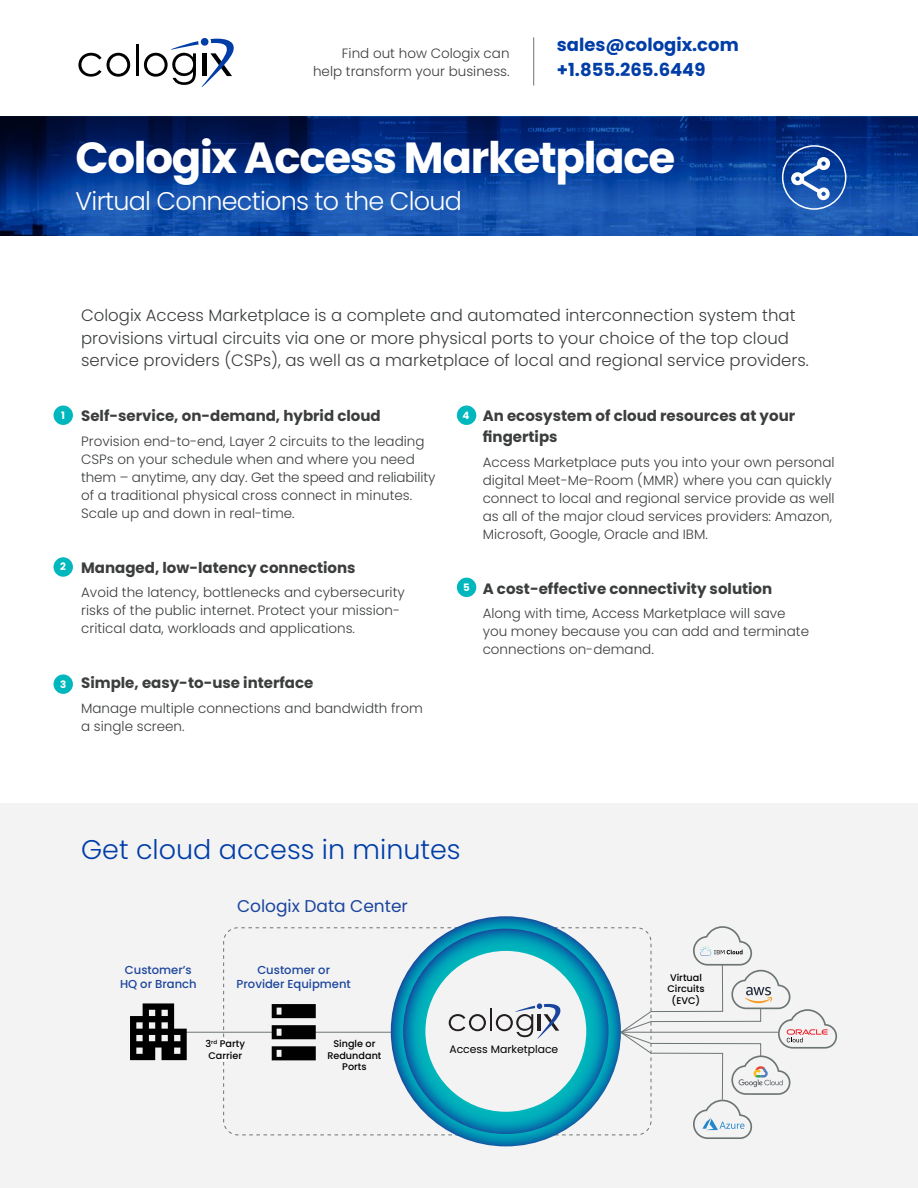
<style>
.page{position:relative;width:918px;height:1188px;background:#fff}
.page>*{position:absolute;margin:0;border:0;box-sizing:border-box;transform-origin:0 0}
.t1{font:700 43.5px "Poppins";letter-spacing:-.03em;color:#fff}
.t2{font:300 27px "Poppins";color:#003da7}
.t3{font:300 25.5px "Poppins";letter-spacing:-.03em;color:#fff}
.t4{font:700 18px/25.5px "Poppins";color:#003da7}
.t5{font:16.95px "Poppins";color:#1b459c}
.t6{font:300 16.5px/22.5px "Poppins";color:#3c3e3e}
.t7{font:700 15px/21px "Poppins";color:#3c3e3e}
.t8{font:300 13.5px/18px "Poppins";color:#3c3e3e}
.t9{font:500 11.55px/14px "Poppins";color:#1b459c;text-align:center}
.t10{font:10.8px "Poppins";color:#000}
.t11{font:700 10.2px "Poppins";color:#fff}
.t12{font:500 9.6px/11.6px "Poppins";color:#000;text-align:center}
</style>
<div class="page">
<div style="left:0;top:804px;width:918px;height:384px;background:#f3f3f4"></div>
<svg style="left:0;top:117px;width:918px;height:118px;background:#0b3c90"></svg>
<div style="left:782px;top:145px;width:64px;height:65px;border:2px solid #fff;border-radius:50%"></div>
<svg style="left:791px;top:157px;width:39px;height:43px"></svg>
<svg style="left:78px;top:53px;width:52px;height:24px"></svg>
<hr style="left:136px;top:45px;width:2px;height:31px;background:#000">
<svg style="left:144px;top:39px;width:90px;height:48px"></svg>
<div style="left:201px;top:38px;width:8px;height:8px;background:#003da7;border-radius:50%"></div>
<hr style="left:533px;top:37px;width:1px;height:49px;background:#6d7474">
<hr style="left:168px;top:1032px;width:105px;height:1px;background:#6d7574">
<hr style="left:288px;top:1032px;width:106px;height:1px;background:#6d7574">
<svg style="left:130px;top:1003px;width:57px;height:57px"></svg>
<svg style="left:272px;top:1004px;width:44px;height:56px"></svg>
<svg style="left:391px;top:916px;width:229px;height:230px"></svg>
<svg style="left:403px;top:929px;width:206px;height:205px"></svg>
<svg style="left:620px;top:926px;width:217px;height:213px"></svg>
<div style="left:220px;top:1040px;width:7px;height:21px;background:#fff"></div>
<div style="left:54px;top:406px;width:19px;height:19px;background:#00b7bd;border-radius:50%"></div>
<div style="left:54px;top:557px;width:19px;height:20px;background:#00b7bd;border-radius:50%"></div>
<div style="left:54px;top:674px;width:19px;height:20px;background:#00b7bd;border-radius:50%"></div>
<div style="left:457px;top:406px;width:19px;height:19px;background:#00b7bd;border-radius:50%"></div>
<div style="left:457px;top:578px;width:19px;height:19px;background:#00b7bd;border-radius:50%"></div>
<p class="t8" style="left:313px;top:44px;width:198px;text-align:right">Find out how Cologix can help transform your business.</p>
<h3 class="t4" style="left:557px;top:32px;width:183px">sales@cologix.com +1.855.265.6449</h3>
<h1 class="t1" style="left:76px;top:132px;width:601px">Cologix Access Marketplace</h1>
<h3 class="t3" style="left:76px;top:187px;width:388px">Virtual Connections to the Cloud</h3>
<p class="t11" style="left:61px;top:410px;width:5px">1</p>
<p class="t11" style="left:60px;top:561px;width:7px">2</p>
<p class="t11" style="left:60px;top:679px;width:8px">3</p>
<p class="t6" style="left:81px;top:304px;width:729px">Cologix Access Marketplace is a complete and automated interconnection system that provisions virtual circuits via one or more physical ports to your choice of the top cloud service providers (CSPs), as well as a marketplace of local and regional service providers.</p>
<p class="t7" style="left:81px;top:405px;width:301px">Self-service, on-demand, hybrid cloud</p>
<p class="t8" style="left:81px;top:432px;width:356px">Provision end-to-end, Layer 2 circuits to the leading CSPs on your schedule when and where you need them – anytime, any day. Get the speed and reliability of a traditional physical cross connect in minutes.<br>Scale up and down in real-time.</p>
<p class="t7" style="left:81px;top:557px;width:276px">Managed, low-latency connections</p>
<p class="t8" style="left:81px;top:584px;width:325px">Avoid the latency, bottlenecks and cybersecurity risks of the public internet. Protect your mission&shy;critical data, workloads and applications.</p>
<p class="t7" style="left:81px;top:672px;width:234px">Simple, easy-to-use interface</p>
<p class="t8" style="left:81px;top:699px;width:343px">Manage multiple connections and bandwidth from a single screen.</p>
<p class="t7" style="left:483px;top:405px;width:314px">An ecosystem of cloud resources at your fingertips</p>
<p class="t8" style="left:483px;top:453px;width:354px">Access Marketplace puts you into your own personal digital Meet-Me-Room (MMR) where you can quickly connect to local and regional service provide as well as all of the major cloud services providers: Amazon, Microsoft, Google, Oracle and IBM.</p>
<p class="t7" style="left:483px;top:578px;width:291px">A cost-effective connectivity solution</p>
<p class="t8" style="left:483px;top:605px;width:328px">Along with time, Access Marketplace will save you money because you can add and terminate connections on-demand.</p>
<p class="t11" style="left:462px;top:409px;width:8px">4</p>
<p class="t11" style="left:463px;top:582px;width:8px">5</p>
<h2 class="t2" style="left:81px;top:834px;width:381px">Get cloud access in minutes</h2>
<p class="t5" style="left:237px;top:896px;width:172px">Cologix Data Center</p>
<p class="t9" style="left:120px;top:963px;width:78px">Customer’s<br>HQ or Branch</p>
<p class="t9" style="left:237px;top:963px;width:116px">Customer or<br>Provider Equipment</p>
<p class="t12" style="left:206px;top:1038px;width:41px">3<sup>rd</sup> Party<br>Carrier</p>
<p class="t12" style="left:327px;top:1038px;width:56px">Single or<br>Redundant<br>Ports</p>
<p class="t10" style="left:449px;top:1043px;width:110px">Access Marketplace</p>
<p class="t12" style="left:667px;top:972px;width:39px">Virtual<br>Circuits (EVC)</p>
</div>
